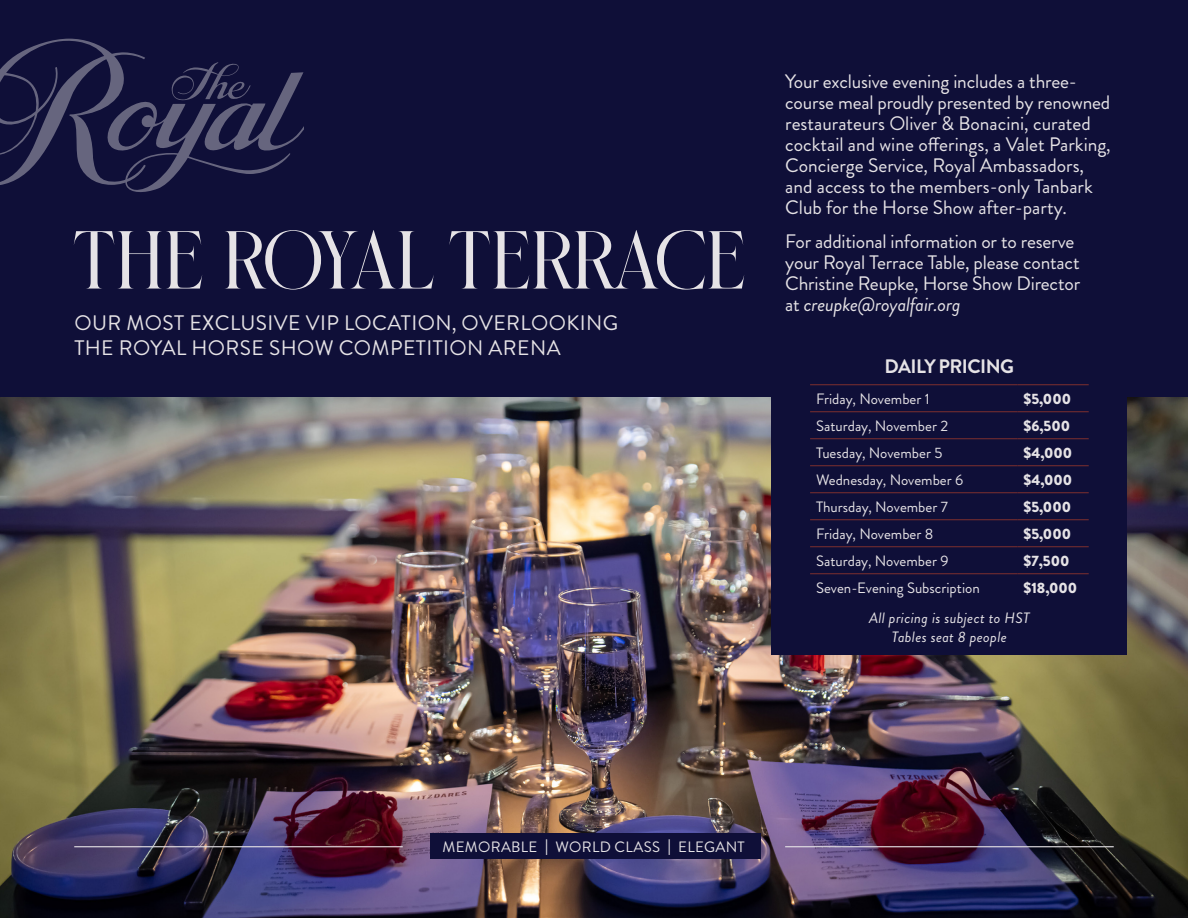
<style>
.page{position:relative;width:1188px;height:918px;background:#0f0f38}
.page>*{position:absolute;margin:0;border:0;box-sizing:border-box;transform-origin:0 0}
.t1{font:76.5px "Heart Careen";color:#e6e3e6}
.t2{font:21px/25.5px "Brandon Grotesque";letter-spacing:.02em;color:#e6e3e6}
.t3{font:19.5px/21px "Brandon Grotesque";letter-spacing:-.01em;color:#e6e3e6}
.t4{font:700 19.5px "Brandon Grotesque";letter-spacing:-.03em;color:#e6e3e6}
.t5{font:15px "Brandon Grotesque";color:#e6e3e6}
.t6{font:900 15px "Brandon Grotesque";color:#e6e3e6}
.t7{font:italic 15px/19.5px "Brandon Grotesque";letter-spacing:.02em;color:#e6e3e6;text-align:center}
.t8{font:15px "Brandon Grotesque";letter-spacing:.02em;color:#e6e3e6}
.s1{font-style:italic}
.s2{font-weight:300;font-size:22.5px}
</style>
<div class="page">
<img style="left:0;top:397px;width:1188px;height:521px">
<div style="left:772px;top:351px;width:355px;height:304px;background:#0f0f38"></div>
<hr style="left:74px;top:846px;width:329px;height:1px;background:#e6e3e6">
<hr style="left:785px;top:846px;width:329px;height:1px;background:#e6e3e6">
<div style="left:430px;top:834px;width:331px;height:25px;background:#0f0f38"></div>
<svg style="left:0;top:39px;width:303px;height:153px"></svg>
<hr style="left:810px;top:411px;width:207px;height:1px;background:#7e2f2e">
<hr style="left:1017px;top:411px;width:72px;height:1px;background:#7e2f2e">
<hr style="left:810px;top:438px;width:207px;height:1px;background:#7e2f2e">
<hr style="left:1017px;top:438px;width:72px;height:1px;background:#7e2f2e">
<hr style="left:810px;top:465px;width:207px;height:1px;background:#7e2f2e">
<hr style="left:1017px;top:465px;width:72px;height:1px;background:#7e2f2e">
<hr style="left:810px;top:492px;width:207px;height:1px;background:#7e2f2e">
<hr style="left:1017px;top:492px;width:72px;height:1px;background:#7e2f2e">
<hr style="left:810px;top:519px;width:207px;height:1px;background:#7e2f2e">
<hr style="left:1017px;top:519px;width:72px;height:1px;background:#7e2f2e">
<hr style="left:810px;top:546px;width:207px;height:1px;background:#7e2f2e">
<hr style="left:1017px;top:546px;width:72px;height:1px;background:#7e2f2e">
<hr style="left:810px;top:573px;width:207px;height:1px;background:#7e2f2e">
<hr style="left:1017px;top:573px;width:72px;height:1px;background:#7e2f2e">
<hr style="left:810px;top:384px;width:207px;height:1px;background:#7e2f2e">
<hr style="left:1017px;top:384px;width:72px;height:1px;background:#7e2f2e">
<p class="t1" style="left:73px;top:220px;width:674px">THE ROYAL TERRACE</p>
<p class="t2" style="left:74px;top:310px;width:545px">OUR MOST EXCLUSIVE VIP LOCATION, OVERLOOKING<br>THE ROYAL HORSE SHOW COMPETITION ARENA</p>
<p class="t3" style="left:785px;top:71px;width:327px">Your exclusive evening includes a three&shy;course meal proudly presented by renowned restaurateurs Oliver &amp; Bonacini, curated cocktail and wine offerings, a Valet Parking, Concierge Service, Royal Ambassadors, and access to the members-only Tanbark Club for the Horse Show after-party.</p>
<p class="t3" style="left:785px;top:231px;width:296px">For additional information or to reserve your Royal Terrace Table, please contact Christine Reupke, Horse Show Director at <span class="s1">creupke@royalfair.org</span></p>
<p class="t4" style="left:885px;top:352px;width:131px">DAILY PRICING</p>
<p class="t5" style="left:816px;top:388px;width:115px">Friday, November 1</p>
<p class="t6" style="left:1023px;top:388px;width:49px">$5,000</p>
<p class="t5" style="left:816px;top:415px;width:134px">Saturday, November 2</p>
<p class="t6" style="left:1023px;top:415px;width:48px">$6,500</p>
<p class="t5" style="left:816px;top:442px;width:128px">Tuesday, November 5</p>
<p class="t6" style="left:1023px;top:442px;width:50px">$4,000</p>
<p class="t5" style="left:816px;top:469px;width:149px">Wednesday, November 6</p>
<p class="t6" style="left:1023px;top:469px;width:50px">$4,000</p>
<p class="t5" style="left:816px;top:496px;width:133px">Thursday, November 7</p>
<p class="t6" style="left:1023px;top:496px;width:49px">$5,000</p>
<p class="t5" style="left:816px;top:523px;width:119px">Friday, November 8</p>
<p class="t6" style="left:1023px;top:523px;width:49px">$5,000</p>
<p class="t5" style="left:816px;top:550px;width:134px">Saturday, November 9</p>
<p class="t6" style="left:1023px;top:550px;width:48px">$7,500</p>
<p class="t5" style="left:816px;top:577px;width:165px">Seven-Evening Subscription</p>
<p class="t6" style="left:1023px;top:577px;width:55px">$18,000</p>
<p class="t7" style="left:869px;top:608px;width:162px">All pricing is subject to HST<br>Tables seat 8 people</p>
<p class="t8" style="left:443px;top:836px;width:304px">MEMORABLE <span class="s2">l</span> WORLD CLASS <span class="s2">l</span> ELEGANT</p>
</div>
